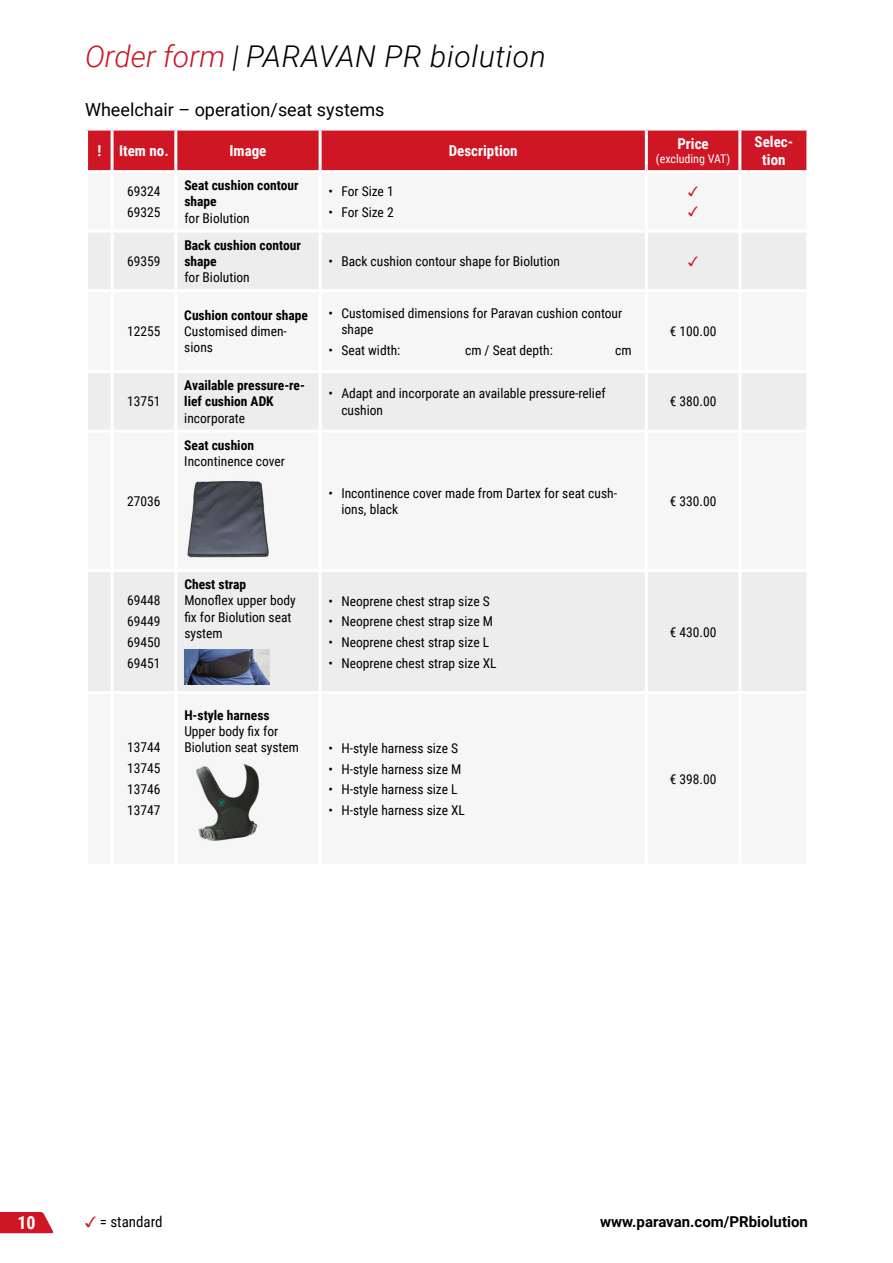
<style>
.page{position:relative;width:893px;height:1263px;background:#fff}
.page>*{position:absolute;margin:0;border:0;box-sizing:border-box;transform-origin:0 0}
.t1{font:italic 300 30px "Roboto";letter-spacing:.02em;color:#000}
.t2{font:18px "Roboto";color:#000}
.t3{font:700 18px "Roboto Condensed";color:#fff}
.t4{font:700 15px/18px "Roboto Condensed";color:#fff;text-align:center}
.t5{font:700 15px "Roboto";color:#000}
.t6{font:15px "Roboto Condensed";color:#000}
.t7{font:13.5px/21px "Roboto Condensed";color:#000}
.t8{font:700 13.5px/16.2px "Roboto Condensed";color:#000}
.t9{font:13.5px/20.4px "Arial Unicode MS";color:#ce1625}
.t10{font:12px "Roboto Condensed";color:#fff}
.s1{color:#ce1625}
.s2{font-family:"Arial Unicode MS";color:#ce1625}
</style>
<div class="page">
<svg style="left:0;top:1212px;width:54px;height:21px"></svg>
<div style="left:88px;top:131px;width:718px;height:39px;background:#ce1625"></div>
<svg style="left:88px;top:233px;width:718px;height:458px;fill:#ededed"></svg>
<hr style="left:111px;top:131px;width:3px;height:39px;background:#fff">
<hr style="left:174px;top:131px;width:3px;height:39px;background:#fff">
<hr style="left:319px;top:131px;width:3px;height:39px;background:#fff">
<hr style="left:645px;top:131px;width:3px;height:39px;background:#fff">
<hr style="left:738px;top:131px;width:3px;height:39px;background:#fff">
<hr style="left:111px;top:233px;width:3px;height:56px;background:#fff">
<hr style="left:174px;top:233px;width:3px;height:56px;background:#fff">
<hr style="left:319px;top:233px;width:3px;height:56px;background:#fff">
<hr style="left:645px;top:233px;width:3px;height:56px;background:#fff">
<hr style="left:738px;top:233px;width:3px;height:56px;background:#fff">
<hr style="left:85px;top:289px;width:27px;height:3px;background:#fff">
<hr style="left:112px;top:289px;width:64px;height:3px;background:#fff">
<hr style="left:111px;top:292px;width:3px;height:78px;background:#fff">
<hr style="left:176px;top:289px;width:144px;height:3px;background:#fff">
<hr style="left:174px;top:292px;width:3px;height:78px;background:#fff">
<hr style="left:320px;top:289px;width:326px;height:3px;background:#fff">
<hr style="left:319px;top:292px;width:3px;height:78px;background:#fff">
<hr style="left:646px;top:289px;width:94px;height:3px;background:#fff">
<hr style="left:645px;top:292px;width:3px;height:78px;background:#fff">
<hr style="left:740px;top:289px;width:69px;height:3px;background:#fff">
<hr style="left:738px;top:292px;width:3px;height:78px;background:#fff">
<hr style="left:85px;top:370px;width:27px;height:3px;background:#fff">
<hr style="left:112px;top:370px;width:64px;height:3px;background:#fff">
<hr style="left:111px;top:373px;width:3px;height:57px;background:#fff">
<hr style="left:176px;top:370px;width:144px;height:3px;background:#fff">
<hr style="left:174px;top:373px;width:3px;height:57px;background:#fff">
<hr style="left:320px;top:370px;width:326px;height:3px;background:#fff">
<hr style="left:319px;top:373px;width:3px;height:57px;background:#fff">
<hr style="left:646px;top:370px;width:94px;height:3px;background:#fff">
<hr style="left:645px;top:373px;width:3px;height:57px;background:#fff">
<hr style="left:740px;top:370px;width:69px;height:3px;background:#fff">
<hr style="left:738px;top:373px;width:3px;height:57px;background:#fff">
<hr style="left:85px;top:430px;width:27px;height:3px;background:#fff">
<hr style="left:112px;top:430px;width:64px;height:3px;background:#fff">
<hr style="left:111px;top:433px;width:3px;height:136px;background:#fff">
<hr style="left:176px;top:430px;width:144px;height:3px;background:#fff">
<hr style="left:174px;top:433px;width:3px;height:136px;background:#fff">
<hr style="left:320px;top:430px;width:326px;height:3px;background:#fff">
<hr style="left:319px;top:433px;width:3px;height:136px;background:#fff">
<hr style="left:646px;top:430px;width:94px;height:3px;background:#fff">
<hr style="left:645px;top:433px;width:3px;height:136px;background:#fff">
<hr style="left:740px;top:430px;width:69px;height:3px;background:#fff">
<hr style="left:738px;top:433px;width:3px;height:136px;background:#fff">
<hr style="left:85px;top:569px;width:27px;height:3px;background:#fff">
<hr style="left:112px;top:569px;width:64px;height:3px;background:#fff">
<hr style="left:111px;top:572px;width:3px;height:119px;background:#fff">
<hr style="left:176px;top:569px;width:144px;height:3px;background:#fff">
<hr style="left:174px;top:572px;width:3px;height:119px;background:#fff">
<hr style="left:320px;top:569px;width:326px;height:3px;background:#fff">
<hr style="left:319px;top:572px;width:3px;height:119px;background:#fff">
<hr style="left:646px;top:569px;width:94px;height:3px;background:#fff">
<hr style="left:645px;top:572px;width:3px;height:119px;background:#fff">
<hr style="left:740px;top:569px;width:69px;height:3px;background:#fff">
<hr style="left:738px;top:572px;width:3px;height:119px;background:#fff">
<img style="left:184px;top:477px;width:85px;height:85px">
<img style="left:184px;top:649px;width:85px;height:35px">
<img style="left:195px;top:763px;width:65px;height:79px">
<h1 class="t1" style="left:85px;top:35px;width:462px"><span class="s1">Order form</span> | PARAVAN PR biolution</h1>
<h2 class="t2" style="left:85px;top:97px;width:301px">Wheelchair – operation/seat systems</h2>
<p class="t4" style="left:97px;top:141px;width:73px">! Item no.</p>
<p class="t4" style="left:229px;top:141px;width:38px">Image</p>
<p class="t4" style="left:449px;top:141px;width:70px">Description</p>
<p class="t7" style="left:127px;top:180px;width:35px">69324<br>69325</p>
<p class="t8" style="left:184px;top:177px;width:116px">Seat cushion contour shape</p>
<p class="t7" style="left:184px;top:207px;width:67px">for Biolution</p>
<p class="t7" style="left:329px;top:180px;width:67px">• For Size 1</p>
<p class="t7" style="left:329px;top:201px;width:67px">• For Size 2</p>
<p class="t4" style="left:677px;top:134px;width:33px">Price</p>
<p class="t10" style="left:656px;top:150px;width:76px">(excluding VAT)</p>
<p class="t9" style="left:688px;top:181px;width:12px">✓ ✓</p>
<p class="t7" style="left:127px;top:250px;width:35px">69359</p>
<p class="t7" style="left:127px;top:320px;width:35px">12255</p>
<p class="t7" style="left:127px;top:391px;width:35px">13751</p>
<p class="t7" style="left:127px;top:490px;width:35px">27036</p>
<p class="t8" style="left:184px;top:236px;width:118px">Back cushion contour shape</p>
<p class="t7" style="left:184px;top:266px;width:67px">for Biolution</p>
<p class="t8" style="left:184px;top:307px;width:125px">Cushion contour shape</p>
<p class="t7" style="left:184px;top:323px;width:104px;line-height:16.2px">Customised dimen&shy;sions</p>
<p class="t8" style="left:184px;top:377px;width:122px">Available pressure-re&shy;lief cushion ADK</p>
<p class="t7" style="left:184px;top:407px;width:62px">incorporate</p>
<p class="t8" style="left:184px;top:436px;width:71px">Seat cushion</p>
<p class="t7" style="left:184px;top:450px;width:102px">Incontinence cover</p>
<p class="t7" style="left:329px;top:250px;width:233px">• Back cushion contour shape for Biolution</p>
<p class="t9" style="left:688px;top:250px;width:12px">✓</p>
<p class="t7" style="left:341px;top:304px;width:282px;line-height:16.5px;text-indent:-13px">• Customised dimensions for Paravan cushion contour shape</p>
<p class="t7" style="left:329px;top:339px;width:73px">• Seat width:</p>
<p class="t7" style="left:465px;top:339px;width:89px">cm / Seat depth:</p>
<p class="t7" style="left:615px;top:339px;width:18px">cm</p>
<p class="t7" style="left:670px;top:320px;width:48px">€ 100.00</p>
<p class="t7" style="left:341px;top:385px;width:266px;line-height:16.5px;text-indent:-13px">• Adapt and incorporate an available pressure-relief cushion</p>
<p class="t7" style="left:670px;top:391px;width:48px">€ 380.00</p>
<p class="t7" style="left:341px;top:484px;width:277px;line-height:16.5px;text-indent:-13px">• Incontinence cover made from Dartex for seat cush&shy;ions, black</p>
<p class="t7" style="left:670px;top:490px;width:48px">€ 330.00</p>
<p class="t7" style="left:127px;top:589px;width:35px;text-align:justify">69448<br>69449<br>69450<br>69451</p>
<p class="t7" style="left:127px;top:737px;width:35px;text-align:justify">13744<br>13745<br>13746<br>13747</p>
<p class="t8" style="left:184px;top:576px;width:63px">Chest strap</p>
<p class="t7" style="left:184px;top:592px;width:113px;line-height:16.2px">Monoflex upper body fix for Biolution seat system</p>
<p class="t7" style="left:329px;top:590px;width:163px">• Neoprene chest strap size S</p>
<p class="t7" style="left:329px;top:610px;width:166px">• Neoprene chest strap size M</p>
<p class="t7" style="left:329px;top:631px;width:162px">• Neoprene chest strap size L</p>
<p class="t7" style="left:329px;top:652px;width:169px">• Neoprene chest strap size XL</p>
<p class="t8" style="left:184px;top:706px;width:87px">H-style harness</p>
<p class="t7" style="left:184px;top:722px;width:116px;line-height:16.2px">Upper body fix for<br>Biolution seat system</p>
<p class="t7" style="left:329px;top:737px;width:131px">• H-style harness size S</p>
<p class="t7" style="left:329px;top:758px;width:134px">• H-style harness size M</p>
<p class="t7" style="left:329px;top:778px;width:130px">• H-style harness size L</p>
<p class="t7" style="left:329px;top:799px;width:138px">• H-style harness size XL</p>
<p class="t7" style="left:670px;top:621px;width:48px">€ 430.00</p>
<p class="t7" style="left:670px;top:768px;width:48px">€ 398.00</p>
<p class="t4" style="left:755px;top:132px;width:40px">Selec&shy;tion</p>
<h2 class="t3" style="left:18px;top:1210px;width:20px">10</h2>
<p class="t5" style="left:600px;top:1211px;width:209px">www.paravan.com/PRbiolution</p>
<p class="t6" style="left:85px;top:1211px;width:79px"><span class="s2">✓</span> = standard</p>
</div>
